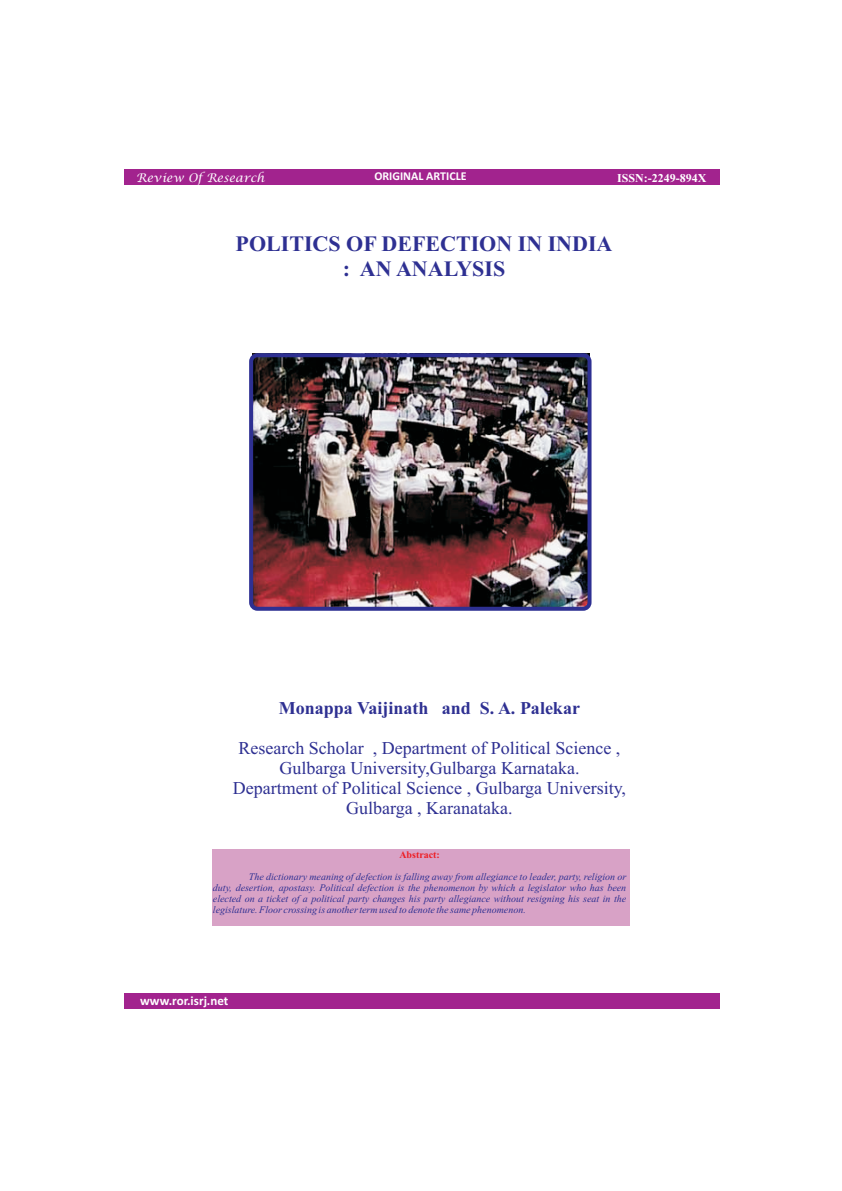
<style>
.page{position:relative;width:842px;height:1191px;background:#fff}
.page>*{position:absolute;margin:0;border:0;box-sizing:border-box;transform-origin:0 0}
.t1{font:700 22px/24.4px "Times New Roman";color:#2e3092;text-align:center}
.t2{font:18px/19.9px "Times New Roman";color:#2e3092;text-align:center}
.t3{font:700 18px "Times New Roman";color:#2e3092}
.t4{font:700 13px "Calibri";color:#fff}
.t5{font:italic 12px "Lucida Calligraphy";color:#fff}
.t6{font:700 12px "Times New Roman";color:#fff}
.t7{font:700 12px "Calibri";color:#fff}
.t8{font:italic 10px/11.1px "Times New Roman";color:#2e3092;text-align:justify}
.t9{font:700 10px "Times New Roman";color:#ee1d23}
</style>
<div class="page">
<div style="left:125px;top:993px;width:595px;height:16px;background:#a2238e"></div>
<div style="left:213px;top:848px;width:417px;height:77px;background:#d8a2c6"></div>
<div style="left:125px;top:169px;width:595px;height:16px;background:#a2238e"></div>
<img style="left:254px;top:354px;width:336px;height:252px">
<div style="left:249px;top:353px;width:342px;height:258px;border:4px solid #2e3092;border-radius:6px"></div>
<p class="t5" style="left:136px;top:171px;width:130px">Review Of Research</p>
<p class="t6" style="left:617px;top:173px;width:91px">ISSN:-2249-894X</p>
<p class="t7" style="left:374px;top:171px;width:94px">ORIGINAL ARTICLE</p>
<h1 class="t1" style="left:236px;top:234px;width:378px">POLITICS OF DEFECTION IN INDIA : AN ANALYSIS</h1>
<h2 class="t3" style="left:279px;top:701px;width:303px">Monappa Vaijinath and S. A. Palekar</h2>
<h2 class="t2" style="left:233px;top:739px;width:395px">Research Scholar , Department of Political Science , Gulbarga University,Gulbarga Karnataka.<br>Department of Political Science , Gulbarga University, Gulbarga , Karanataka.</h2>
<p class="t9" style="left:399px;top:851px;width:42px">Abstract:</p>
<p class="t8" style="left:213px;top:872px;width:415px;text-indent:36px">The dictionary meaning of defection is falling away from allegiance to leader, party, religion or duty, desertion, apostasy. Political defection is the phenomenon by which a legislator who has been elected on a ticket of a political party changes his party allegiance without resigning his seat in the legislature. Floor crossing is another term used to denote the same phenomenon.</p>
<h3 class="t4" style="left:140px;top:995px;width:90px">www.ror.isrj.net</h3>
</div>
